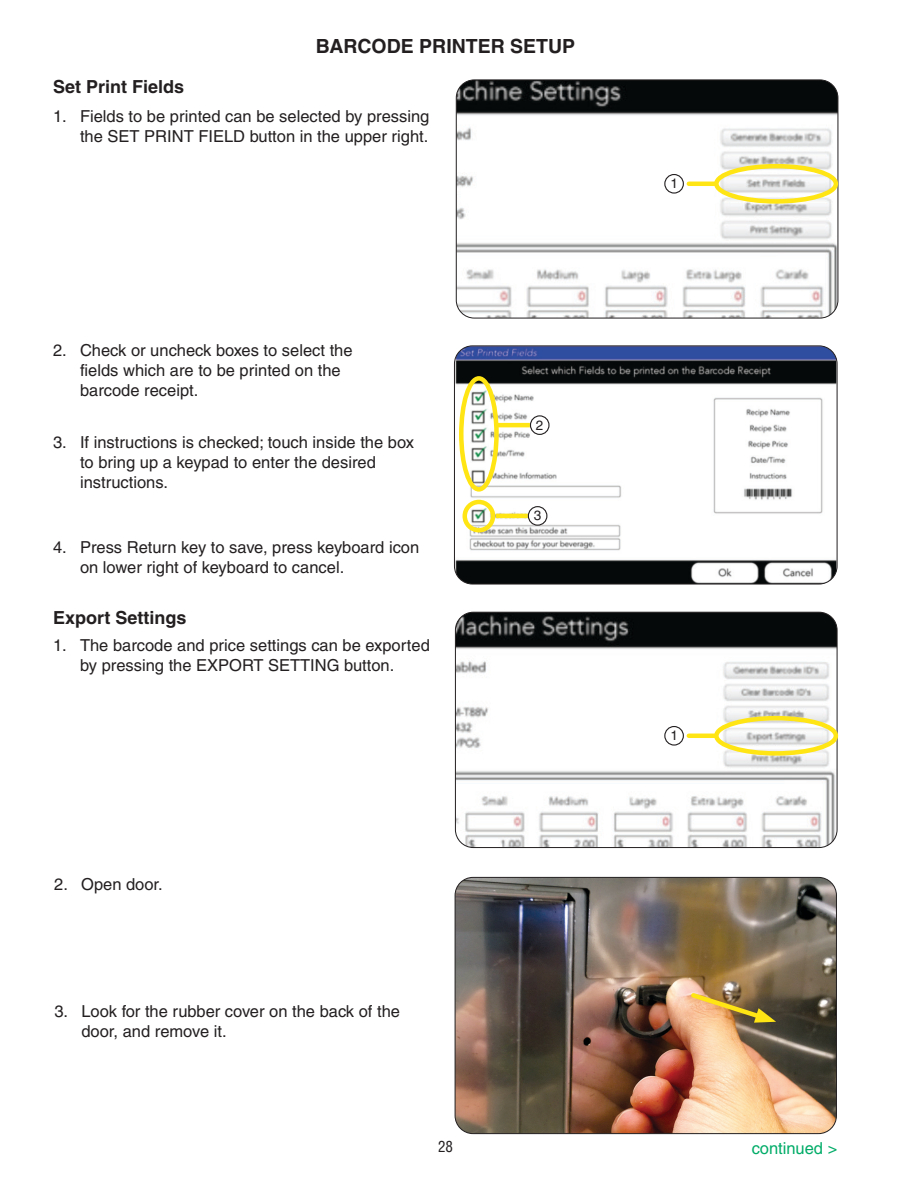
<style>
.page{position:relative;width:918px;height:1188px;background:#fff}
.page>*{position:absolute;margin:0;border:0;box-sizing:border-box;transform-origin:0 0}
.t1{font:700 19.5px "Helvetica LT Pro";color:#231f20}
.t2{font:700 18px "Helvetica LT Pro";color:#231f20}
.t3{font:16.5px/19.8px "Helvetica LT Pro";color:#231f20}
.t4{font:16.5px "Helvetica LT Pro";color:#00ac68}
.t5{font:condensed 15px "Helvetica LT Pro";color:#231f20}
.t6{font:13.5px "Helvetica LT Pro";color:#231f20}
</style>
<div class="page">
<img style="left:455px;top:612px;width:382px;height:236px">
<div style="left:455px;top:612px;width:382px;height:236px;border:1px solid #231f20;border-radius:18px"></div>
<img style="left:455px;top:346px;width:381px;height:238px">
<div style="left:454px;top:346px;width:383px;height:238px;border:1px solid #231f20;border-radius:18px"></div>
<img style="left:456px;top:80px;width:382px;height:238px">
<div style="left:456px;top:80px;width:382px;height:238px;border:1px solid #231f20;border-radius:18px"></div>
<div style="left:459px;top:376px;width:40px;height:116px;border:4px solid #ffe513;border-radius:50%"></div>
<hr style="left:498px;top:423px;width:32px;height:4px;background:#ffe513">
<div style="left:530px;top:416px;width:19px;height:18px;background:#fff;border-radius:50%"></div>
<div style="left:530px;top:415px;width:20px;height:20px;border:1px solid #231f20;border-radius:50%"></div>
<hr style="left:496px;top:514px;width:32px;height:4px;background:#ffe513">
<div style="left:463px;top:500px;width:32px;height:32px;border:4px solid #ffe513;border-radius:50%"></div>
<hr style="left:689px;top:182px;width:27px;height:4px;background:#ffe513">
<div style="left:665px;top:175px;width:18px;height:18px;background:#fff;border-radius:50%"></div>
<div style="left:664px;top:174px;width:20px;height:20px;border:1px solid #231f20;border-radius:50%"></div>
<div style="left:714px;top:164px;width:124px;height:40px;border:4px solid #ffe513;border-radius:50%"></div>
<hr style="left:689px;top:734px;width:27px;height:4px;background:#ffe513">
<div style="left:665px;top:727px;width:18px;height:18px;background:#fff;border-radius:50%"></div>
<div style="left:664px;top:726px;width:20px;height:20px;border:1px solid #231f20;border-radius:50%"></div>
<div style="left:714px;top:716px;width:124px;height:40px;border:4px solid #ffe513;border-radius:50%"></div>
<div style="left:528px;top:507px;width:19px;height:18px;background:#fff;border-radius:50%"></div>
<div style="left:528px;top:506px;width:19px;height:20px;border:1px solid #231f20;border-radius:50%"></div>
<img style="left:455px;top:877px;width:381px;height:257px">
<div style="left:455px;top:877px;width:382px;height:257px;border:1px solid #231f20;border-radius:18px"></div>
<svg style="left:688px;top:990px;width:88px;height:34px;background:#b49152"></svg>
<p class="t2" style="left:53px;top:76px;width:133px">Set Print Fields</p>
<p class="t1" style="left:316px;top:34px;width:261px">BARCODE PRINTER SETUP</p>
<p class="t3" style="left:53px;top:106px;width:378px;text-align:right">1. Fields to be printed can be selected by pressing the SET PRINT FIELD button in the upper right.</p>
<p class="t3" style="left:80px;top:341px;width:274px;text-indent:-27px">2. Check or uncheck boxes to select the fields which are to be printed on the barcode receipt.</p>
<p class="t3" style="left:80px;top:432px;width:335px;text-indent:-27px">3. If instructions is checked; touch inside the box to bring up a keypad to enter the desired instructions.</p>
<p class="t3" style="left:80px;top:538px;width:341px;text-indent:-27px">4. Press Return key to save, press keyboard icon on lower right of keyboard to cancel.</p>
<p class="t2" style="left:53px;top:606px;width:135px">Export Settings</p>
<p class="t3" style="left:53px;top:635px;width:378px;text-align:center">1. The barcode and price settings can be exported by pressing the EXPORT SETTING button.</p>
<p class="t3" style="left:54px;top:874px;width:110px">2. Open door.</p>
<p class="t3" style="left:81px;top:1002px;width:320px;text-indent:-27px">3. Look for the rubber cover on the back of the door, and remove it.</p>
<p class="t5" style="left:438px;top:1137px;width:16px">28</p>
<p class="t6" style="left:536px;top:417px;width:9px">2</p>
<p class="t6" style="left:534px;top:508px;width:9px">3</p>
<p class="t6" style="left:670px;top:176px;width:9px">1</p>
<p class="t6" style="left:670px;top:728px;width:9px">1</p>
<p class="t4" style="left:752px;top:1139px;width:87px">continued &gt;</p>
</div>
